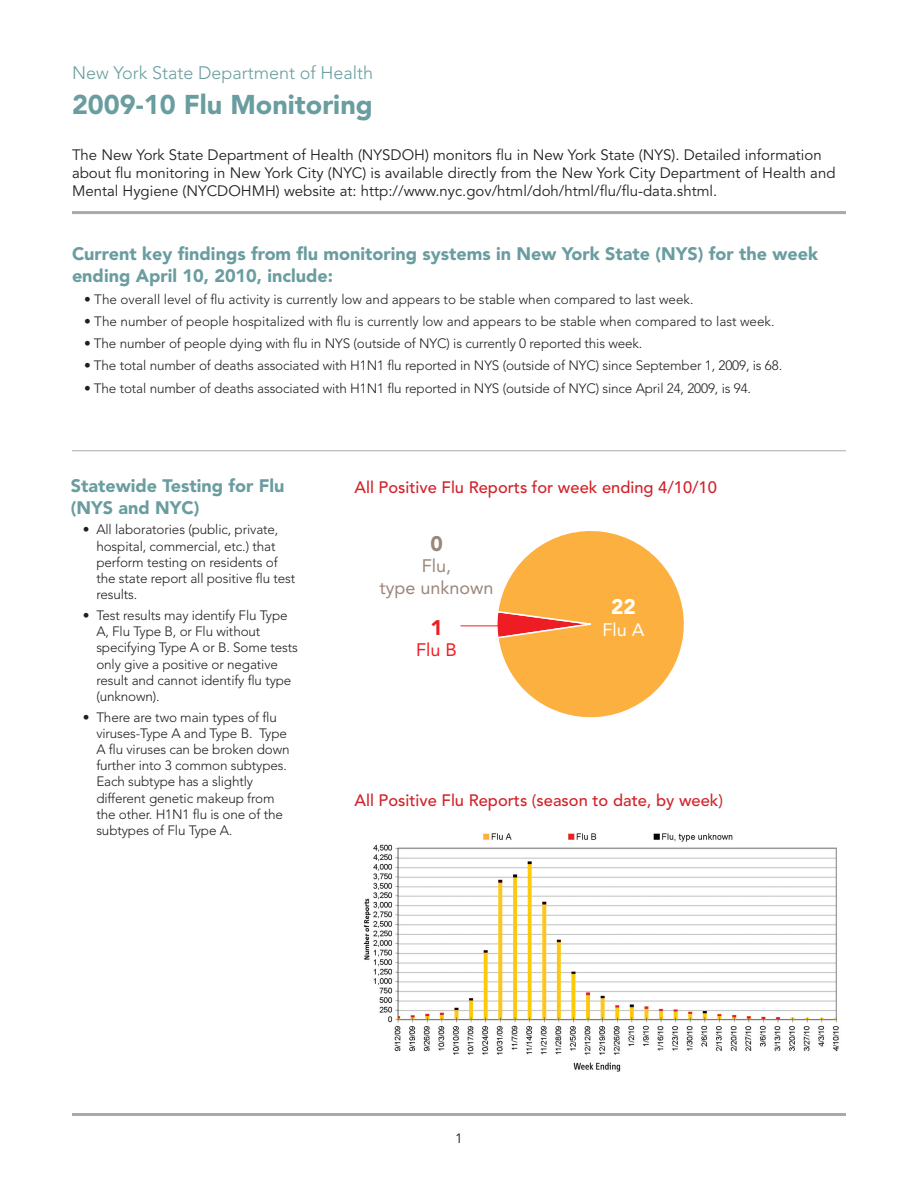
<style>
.page{position:relative;width:918px;height:1188px;background:#fff}
.page>*{position:absolute;margin:0;border:0;box-sizing:border-box;transform-origin:0 0}
.t1{font:900 27px "Avenir";color:#6a9d9f}
.t2{font:900 21px "Avenir";color:#fff}
.t3{font:900 21px "Avenir";color:#ee1d23}
.t4{font:900 21px "Avenir";color:#9b8679}
.t5{font:900 18px/21.6px "Avenir";color:#6a9d9f}
.t6{font:300 18px "Avenir";color:#6a9d9f}
.t7{font:18px/21.6px "Avenir";color:#9b8679;text-align:center}
.t8{font:18px "Avenir";color:#ee1d23}
.t9{font:18px "Avenir";color:#fff}
.t10{font:500 16.5px "Avenir";color:#d1232a}
.t11{font:15px/18px "Avenir";color:#231f20}
.t12{font:300 13.5px/16.2px "Avenir";letter-spacing:-.01em;color:#231f20}
.t13{font:13.5px "Avenir";color:#231f20}
</style>
<div class="page">
<hr style="left:72px;top:211px;width:774px;height:3px;background:#a8a9ad">
<hr style="left:72px;top:1113px;width:774px;height:3px;background:#a8a9ad">
<hr style="left:72px;top:450px;width:774px;height:1px;background:#a8a9ad">
<svg style="left:496px;top:531px;width:188px;height:187px"></svg>
<hr style="left:461px;top:625px;width:43px;height:1px;background:#ee1d23">
<img style="left:363px;top:833px;width:476px;height:239px">
<h3 class="t6" style="left:72px;top:62px;width:303px">New York State Department of Health</h3>
<h1 class="t1" style="left:72px;top:88px;width:302px">2009-10 Flu Monitoring</h1>
<p class="t11" style="left:72px;top:146px;width:765px">The New York State Department of Health (NYSDOH) monitors flu in New York State (NYS). Detailed information about flu monitoring in New York City (NYC) is available directly from the New York City Department of Health and<br>Mental Hygiene (NYCDOHMH) website at: http://www.nyc.gov/html/doh/html/flu/flu-data.shtml.</p>
<h3 class="t5" style="left:72px;top:243px;width:748px">Current key findings from flu monitoring systems in New York State (NYS) for the week ending April 10, 2010, include:</h3>
<p class="t12" style="left:84px;top:291px;width:611px">• The overall level of flu activity is currently low and appears to be stable when compared to last week.</p>
<p class="t12" style="left:84px;top:313px;width:692px">• The number of people hospitalized with flu is currently low and appears to be stable when compared to last week.</p>
<p class="t12" style="left:84px;top:335px;width:560px">• The number of people dying with flu in NYS (outside of NYC) is currently 0 reported this week.</p>
<p class="t12" style="left:84px;top:358px;width:700px">• The total number of deaths associated with H1N1 flu reported in NYS (outside of NYC) since September 1, 2009, is 68.</p>
<p class="t12" style="left:84px;top:380px;width:669px">• The total number of deaths associated with H1N1 flu reported in NYS (outside of NYC) since April 24, 2009, is 94.</p>
<h3 class="t5" style="left:71px;top:475px;width:215px">Statewide Testing for Flu (NYS and NYC)</h3>
<p class="t12" style="left:96px;top:522px;width:200px;text-indent:-14px">• All laboratories (public, private, hospital, commercial, etc.) that perform testing on residents of the state report all positive flu test results.</p>
<p class="t12" style="left:96px;top:607px;width:203px;text-indent:-14px">• Test results may identify Flu Type<br>A, Flu Type B, or Flu without specifying Type A or B. Some tests only give a positive or negative result and cannot identify flu type (unknown).</p>
<p class="t12" style="left:96px;top:709px;width:195px;text-indent:-14px">• There are two main types of flu viruses-Type A and Type B. Type<br>A flu viruses can be broken down further into 3 common subtypes.<br>Each subtype has a slightly different genetic makeup from the other. H1N1 flu is one of the subtypes of Flu Type A.</p>
<p class="t10" style="left:354px;top:477px;width:364px">All Positive Flu Reports for week ending 4/10/10</p>
<h2 class="t4" style="left:430px;top:531px;width:14px">0</h2>
<h3 class="t7" style="left:380px;top:555px;width:116px">Flu,<br>type unknown</h3>
<h2 class="t3" style="left:430px;top:615px;width:14px">1</h2>
<h3 class="t8" style="left:416px;top:639px;width:42px">Flu B</h3>
<h2 class="t2" style="left:611px;top:594px;width:26px">22</h2>
<h3 class="t9" style="left:603px;top:619px;width:44px">Flu A</h3>
<p class="t10" style="left:354px;top:791px;width:370px">All Positive Flu Reports (season to date, by week)</p>
<p class="t13" style="left:455px;top:1130px;width:9px">1</p>
</div>
